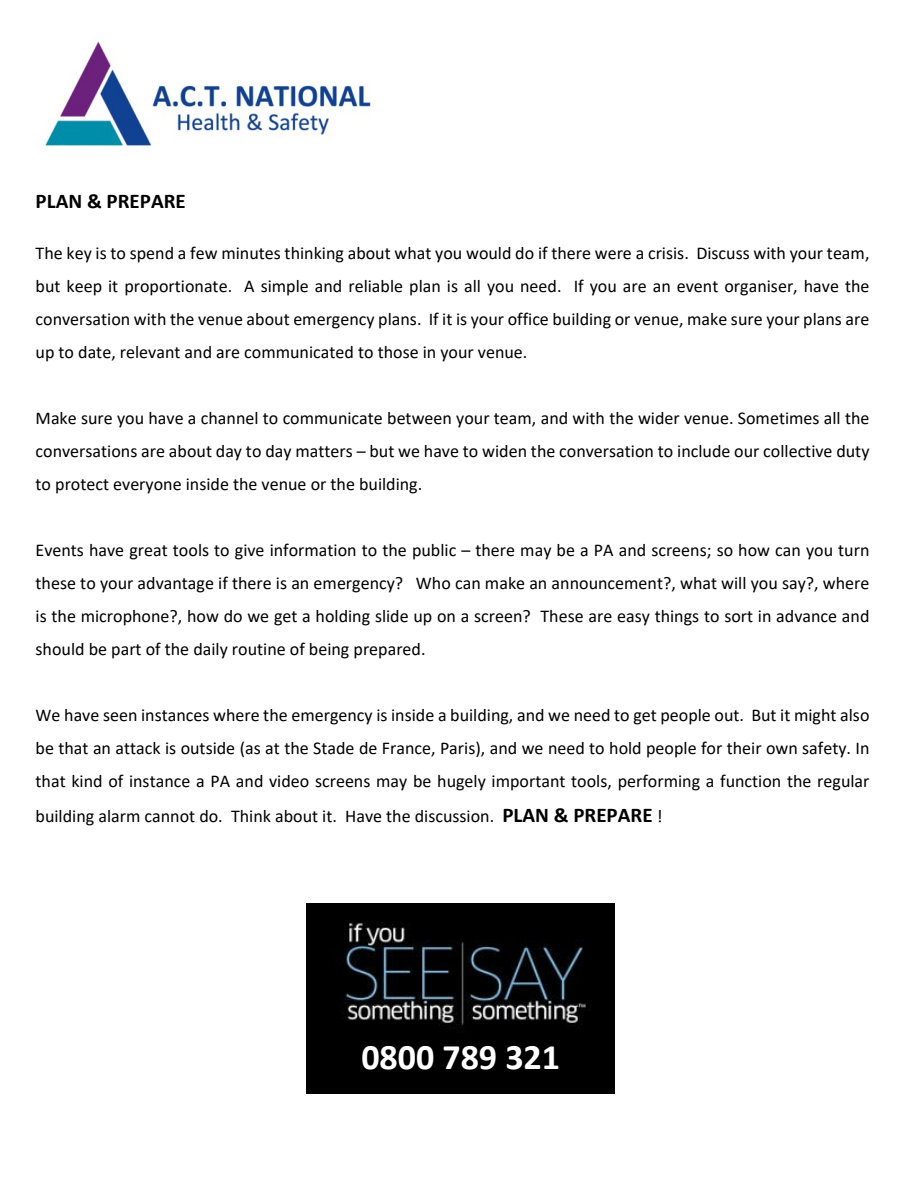
<style>
.page{position:relative;width:918px;height:1188px;background:#fff}
.page>*{position:absolute;margin:0;border:0;box-sizing:border-box;transform-origin:0 0}
.t1{font:700 36px "Calibri";color:#fff}
.t2{font:700 21px "Calibri";color:#000}
.t3{font:18px/33px "Calibri";color:#000;text-align:justify}
.s1{font-weight:700;font-size:21px}
</style>
<div class="page">
<img style="left:306px;top:904px;width:309px;height:129px">
<div style="left:306px;top:1033px;width:309px;height:61px;background:#000"></div>
<img style="left:45px;top:41px;width:326px;height:106px">
<p class="t2" style="left:36px;top:193px;width:152px">PLAN &amp; PREPARE</p>
<p class="t3" style="left:36px;top:238px;width:835px">The key is to spend a few minutes thinking about what you would do if there were a crisis. Discuss with your team, but keep it proportionate. A simple and reliable plan is all you need. If you are an event organiser, have the conversation with the venue about emergency plans. If it is your office building or venue, make sure your plans are up to date, relevant and are communicated to those in your venue.</p>
<p class="t3" style="left:36px;top:403px;width:835px">Make sure you have a channel to communicate between your team, and with the wider venue. Sometimes all the conversations are about day to day matters – but we have to widen the conversation to include our collective duty to protect everyone inside the venue or the building.</p>
<p class="t3" style="left:36px;top:535px;width:835px">Events have great tools to give information to the public – there may be a PA and screens; so how can you turn these to your advantage if there is an emergency? Who can make an announcement?, what will you say?, where is the microphone?, how do we get a holding slide up on a screen? These are easy things to sort in advance and should be part of the daily routine of being prepared.</p>
<p class="t3" style="left:36px;top:700px;width:835px">We have seen instances where the emergency is inside a building, and we need to get people out. But it might also be that an attack is outside (as at the Stade de France, Paris), and we need to hold people for their own safety. In that kind of instance a PA and video screens may be hugely important tools, performing a function the regular</p>
<p class="t3" style="left:36px;top:801px;width:628px">building alarm cannot do. Think about it. Have the discussion. <span class="s1">PLAN &amp; PREPARE</span> !</p>
<h1 class="t1" style="left:361px;top:1042px;width:200px">0800 789 321</h1>
</div>
